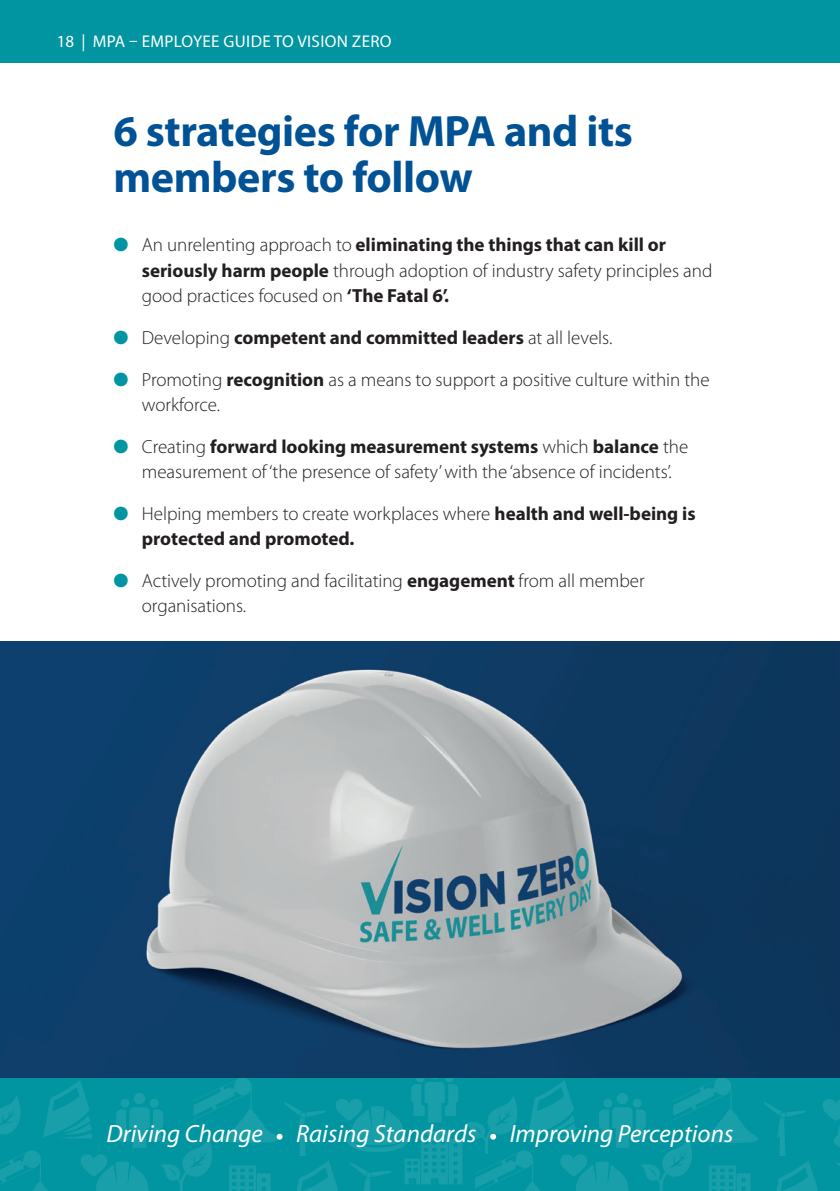
<style>
.page{position:relative;width:840px;height:1191px;background:#fff}
.page>*{position:absolute;margin:0;border:0;box-sizing:border-box;transform-origin:0 0}
.t1{font:700 44px/46px "Myriad Pro";letter-spacing:-.01em;color:#015295}
.t2{font:italic 25px "Myriad Pro";color:#fff}
.t3{font:300 19px/25px "Myriad Pro";color:#231f20}
.t4{font:700 19px/25px "Myriad Pro";color:#231f20}
.t5{font:17px "Myriad Pro";letter-spacing:.02em;color:#fff}
.s1{color:#0095a1}
.s2{font-weight:700}
.s3{font-weight:300}
</style>
<div class="page">
<img style="left:0;top:641px;width:839px;height:438px">
<svg style="left:0;top:1079px;width:839px;height:112px;background:#0797a3"></svg>
<div style="left:0;top:0;width:839px;height:62px;background:#0095a1"></div>
<p class="t5" style="left:57px;top:31px;width:336px">18 | MPA – EMPLOYEE GUIDE TO VISION ZERO</p>
<h1 class="t1" style="left:113px;top:107px;width:520px">6 strategies for MPA and its members to follow</h1>
<p class="t3" style="left:142px;top:233px;width:571px;text-indent:-28px"><span class="s1">●</span> An unrelenting approach to <span class="s2">eliminating the things that can kill or seriously harm people</span> through adoption of industry safety principles and good practices focused on <span class="s2">‘The Fatal 6’.</span></p>
<p class="t4" style="left:113px;top:324px;width:500px"><span class="s1">●</span> <span class="s3">Developing</span> competent and committed leaders <span class="s3">at all levels.</span></p>
<p class="t3" style="left:142px;top:367px;width:569px;text-indent:-28px"><span class="s1">●</span> Promoting <span class="s2">recognition</span> as a means to support a positive culture within the workforce.</p>
<p class="t3" style="left:142px;top:434px;width:547px;text-indent:-28px"><span class="s1">●</span> Creating <span class="s2">forward looking measurement systems</span> which <span class="s2">balance</span> the measurement of ‘the presence of safety’ with the ‘absence of incidents’.</p>
<p class="t4" style="left:142px;top:500px;width:555px;text-indent:-28px"><span class="s1">●</span> <span class="s3">Helping members to create workplaces where</span> health and well-being is protected and promoted.</p>
<p class="t3" style="left:142px;top:568px;width:504px;text-indent:-28px"><span class="s1">●</span> Actively promoting and facilitating <span class="s2">engagement</span> from all member organisations.</p>
<h2 class="t2" style="left:106px;top:1117px;width:158px">Driving Change</h2>
<h2 class="t2" style="left:296px;top:1117px;width:182px">Raising Standards</h2>
<h2 class="t2" style="left:509px;top:1117px;width:225px">Improving Perceptions</h2>
</div>
